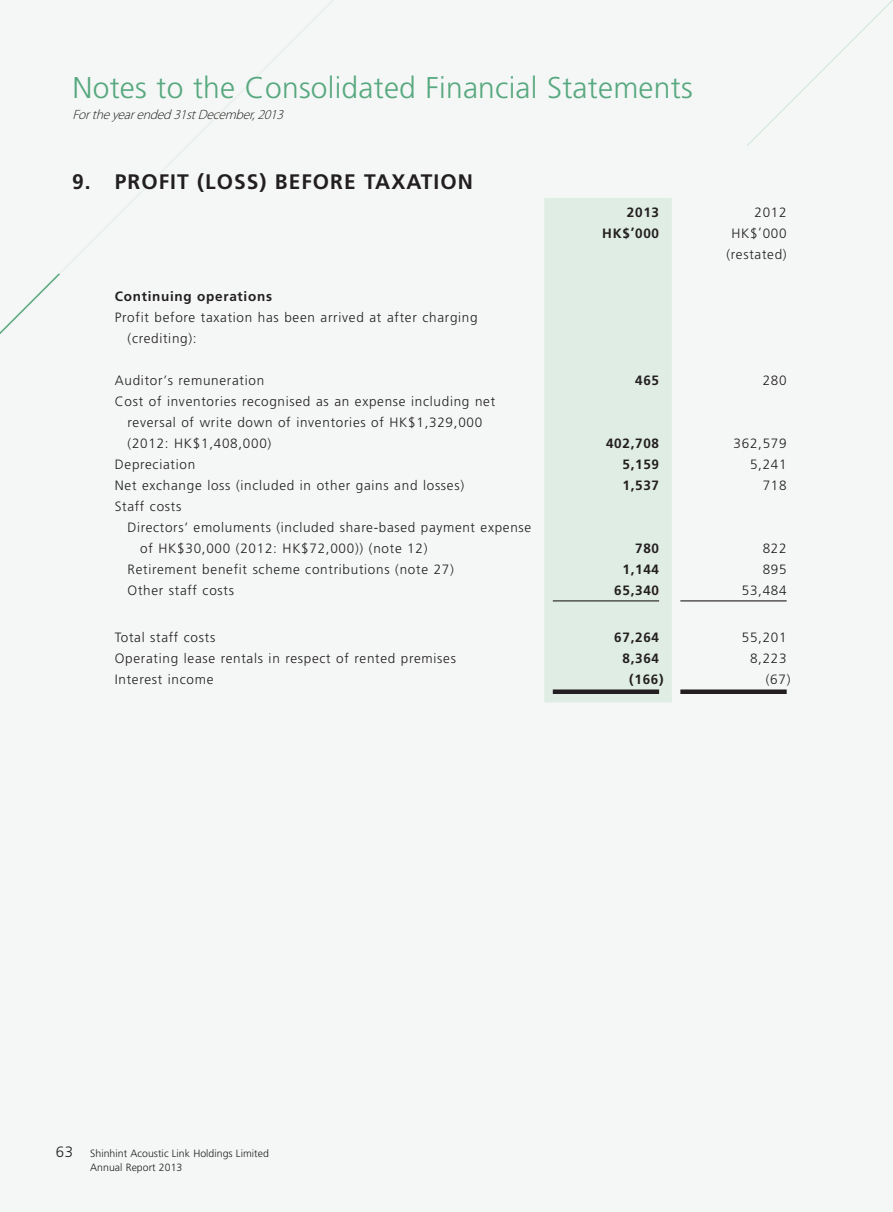
<style>
.page{position:relative;width:893px;height:1212px;background:#f4f7f5}
.page>*{position:absolute;margin:0;border:0;box-sizing:border-box;transform-origin:0 0}
.t1{font:300 30px "Frutiger LT Std";letter-spacing:.01em;color:#57a880}
.Heading_1{font:700 21px "Frutiger LT Std";letter-spacing:.05em;color:#231f20}
.t2{font:300 15px "Frutiger LT Std";color:#231f20}
.Body_Text{font:300 13.5px/21px "Frutiger LT Std";letter-spacing:.055em;color:#231f20}
.Body_Text-2{font:700 13.5px "Frutiger LT Std";letter-spacing:.055em;color:#231f20}
.t3{font:italic 300 13.5px "Myriad Pro";color:#231f20}
.t4{font:300 10.5px "Frutiger LT Std";letter-spacing:.005em;color:#231f20}
</style>
<div class="page">
<svg style="left:0;top:275px;width:58px;height:59px"></svg>
<svg style="left:747px;top:0;width:146px;height:146px"></svg>
<div style="left:544px;top:198px;width:128px;height:504px;background:#e0ede5"></div>
<hr style="left:553px;top:600px;width:106px;height:1px;background:#231f20">
<hr style="left:680px;top:600px;width:107px;height:1px;background:#231f20">
<div style="left:553px;top:689px;width:106px;height:5px;background:#231f20"></div>
<div style="left:680px;top:689px;width:107px;height:5px;background:#231f20"></div>
<h1 class="t1" style="left:73px;top:71px;width:622px">Notes to the Consolidated Financial Statements</h1>
<p class="t3" style="left:252px;top:107px;width:37px">, 2013</p>
<p class="t3" style="left:73px;top:107px;width:120px">For the year ended 31</p>
<p class="t3" style="left:186px;top:107px;width:73px">st December</p>
<p class="Heading_1" style="left:72px;top:169px;width:20px">9.</p>
<p class="Heading_1" style="left:115px;top:169px;width:360px">PROFIT (LOSS) BEFORE TAXATION</p>
<p class="Body_Text-2" style="left:627px;top:205px;width:34px">2013</p>
<p class="Body_Text" style="left:754px;top:202px;width:34px">2012</p>
<p class="Body_Text-2" style="left:602px;top:226px;width:58px">HK$ 000</p>
<p class="Body_Text-2" style="left:631px;top:225px;width:5px">’</p>
<p class="Body_Text" style="left:731px;top:223px;width:57px">HK$ 000</p>
<p class="Body_Text" style="left:758px;top:222px;width:5px">‘</p>
<p class="Body_Text" style="left:726px;top:244px;width:62px">(restated(</p>
<p class="Body_Text-2" style="left:115px;top:289px;width:159px">Continuing operations</p>
<p class="Body_Text" style="left:128px;top:307px;width:352px;text-indent:-13px">Profit before taxation has been arrived at after charging (crediting :(</p>
<p class="Body_Text" style="left:115px;top:370px;width:151px">Auditor s’ remuneration</p>
<p class="Body_Text" style="left:115px;top:391px;width:382px;text-align:center">Cost of inventories recognised as an expense including net reversal of write down of inventories of HK$1,329,000</p>
<p class="Body_Text-2" style="left:635px;top:373px;width:25px">465</p>
<p class="Body_Text" style="left:763px;top:370px;width:25px">280</p>
<p class="Body_Text" style="left:128px;top:433px;width:145px">(2012: HK$1,408,000(</p>
<p class="Body_Text-2" style="left:606px;top:436px;width:55px">402,708</p>
<p class="Body_Text" style="left:734px;top:433px;width:55px">362,579</p>
<p class="Body_Text" style="left:115px;top:454px;width:82px">Depreciation</p>
<p class="Body_Text-2" style="left:622px;top:457px;width:38px">5,159</p>
<p class="Body_Text" style="left:750px;top:454px;width:38px">5,241</p>
<p class="Body_Text" style="left:115px;top:475px;width:351px">Net exchange loss (included in other gains and losses(</p>
<p class="Body_Text" style="left:115px;top:496px;width:68px">Staff costs</p>
<p class="Body_Text" style="left:128px;top:517px;width:405px">Directors’ emoluments (included share-based payment expense</p>
<p class="Body_Text-2" style="left:622px;top:478px;width:38px">1,537</p>
<p class="Body_Text" style="left:763px;top:475px;width:25px">718</p>
<p class="Body_Text" style="left:140px;top:538px;width:289px">of HK$30,000 (2012: HK$72,000)) (note 12(</p>
<p class="Body_Text-2" style="left:635px;top:541px;width:25px">780</p>
<p class="Body_Text" style="left:763px;top:538px;width:25px">822</p>
<p class="Body_Text" style="left:128px;top:559px;width:328px">Retirement benefit scheme contributions (note 27(</p>
<p class="Body_Text-2" style="left:622px;top:562px;width:38px">1,144</p>
<p class="Body_Text" style="left:763px;top:559px;width:25px">895</p>
<p class="Body_Text" style="left:128px;top:580px;width:108px">Other staff costs</p>
<p class="Body_Text-2" style="left:614px;top:583px;width:46px">65,340</p>
<p class="Body_Text" style="left:742px;top:580px;width:46px">53,484</p>
<p class="Body_Text" style="left:115px;top:627px;width:102px">Total staff costs</p>
<p class="Body_Text-2" style="left:614px;top:629px;width:46px">67,264</p>
<p class="Body_Text" style="left:742px;top:627px;width:46px">55,201</p>
<p class="Body_Text" style="left:115px;top:648px;width:343px">Operating lease rentals in respect of rented premises</p>
<p class="Body_Text-2" style="left:622px;top:650px;width:38px">8,364</p>
<p class="Body_Text" style="left:750px;top:648px;width:38px">8,223</p>
<p class="Body_Text" style="left:115px;top:669px;width:100px">Interest income</p>
<p class="Body_Text-2" style="left:629px;top:671px;width:36px">)166(</p>
<p class="Body_Text" style="left:766px;top:669px;width:26px">)67(</p>
<p class="t2" style="left:56px;top:1143px;width:19px">63</p>
<p class="t4" style="left:90px;top:1148px;width:180px">Shinhint Acoustic Link Holdings Limited</p>
<p class="t4" style="left:90px;top:1161px;width:94px">Annual Report 2013</p>
</div>
